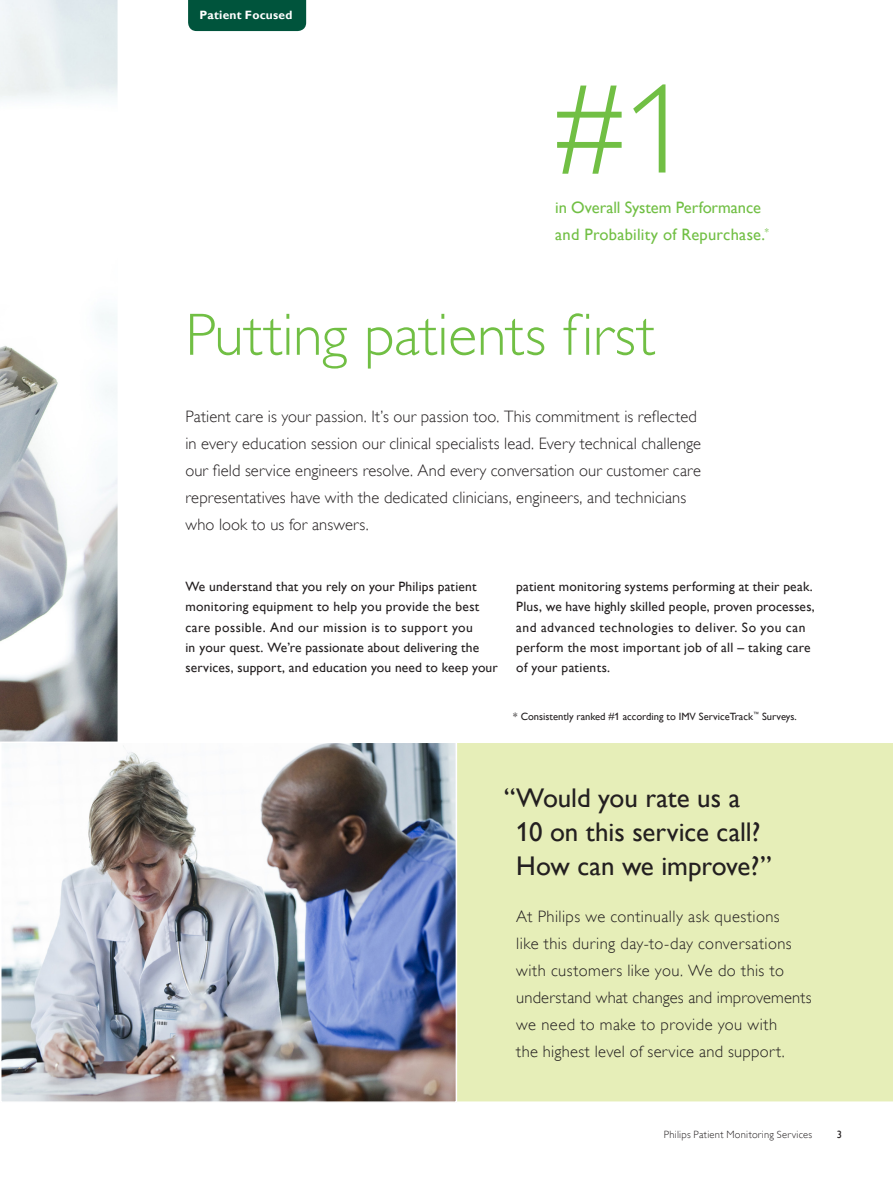
<style>
.page{position:relative;width:893px;height:1188px;background:#fff}
.page>*{position:absolute;margin:0;border:0;box-sizing:border-box;transform-origin:0 0}
._2_4_Main_heading_4{font:127.5px "Gill Sans Alt One WGL Light";color:#71bf44}
._2_2_Main_heading_2{font:60px "Gill Sans Alt One WGL Light";letter-spacing:-.005em;color:#71bf44}
._5_3_Text_block_main{font:27px/33.8px "Gill Sans Alt One WGL";letter-spacing:-.005em;color:#231f20}
._5_1_Introduction_te{font:16.5px/27px "Gill Sans Alt One WGL Light";letter-spacing:.01em;color:#231f20}
._5_1_Introduction_te-2{font:16.5px/27px "Gill Sans Alt One WGL";letter-spacing:.005em;color:#71bf44}
._1_1_Body_Text{font:13.5px/20.2px "Gill Sans Alt One WGL";letter-spacing:.02em;color:#231f20}
._4_1_Caption_heading{font:700 12px "Gill Sans Alt One WGL";letter-spacing:.015em;color:#fff}
._7_4_Bodytext_back_p{font:10.5px "Gill Sans Alt One WGL";color:#231f20}
.t1{font:10.5px "Gill Sans Alt One WGL Light";letter-spacing:.025em;color:#231f20}
</style>
<div class="page">
<div style="left:457px;top:743px;width:436px;height:359px;background:#e6eeb8"></div>
<svg style="left:0;top:0;width:118px;height:742px"></svg>
<div style="left:188px;top:0;width:118px;height:31px;background:#00543c"></div>
<img style="left:3px;top:745px;width:451px;height:355px">
<div style="left:0;top:742px;width:457px;height:361px;border:2px solid #fff"></div>
<p class="_4_1_Caption_heading" style="left:200px;top:7px;width:94px">Patient Focused</p>
<p class="_2_4_Main_heading_4" style="left:547px;top:46px;width:145px">#1</p>
<p class="_5_1_Introduction_te-2" style="left:555px;top:194px;width:215px">in Overall System Performance and Probability of Repurchase.<sup>*</sup></p>
<p class="_2_2_Main_heading_2" style="left:185px;top:295px;width:471px">Putting patients first</p>
<p class="_5_1_Introduction_te" style="left:185px;top:403px;width:517px">Patient care is your passion. It’s our passion too. This commitment is reflected in every education session our clinical specialists lead. Every technical challenge our field service engineers resolve. And every conversation our customer care representatives have with the dedicated clinicians, engineers, and technicians who look to us for answers.</p>
<p class="_1_1_Body_Text" style="left:185px;top:576px;width:314px">We understand that you rely on your Philips patient monitoring equipment to help you provide the best care possible. And our mission is to support you<br>in your quest. We’re passionate about delivering the services, support, and education you need to keep your</p>
<p class="_1_1_Body_Text" style="left:516px;top:576px;width:300px">patient monitoring systems performing at their peak.<br>Plus, we have highly skilled people, proven processes, and advanced technologies to deliver. So you can perform the most important job of all – taking care of your patients.</p>
<p class="_7_4_Bodytext_back_p" style="left:513px;top:709px;width:285px">* Consistently ranked #1 according to IMV ServiceTrack<sup>™</sup> Surveys.</p>
<p class="_5_3_Text_block_main" style="left:516px;top:781px;width:257px;text-indent:-12px">“Would you rate us a<br>10 on this service call?<br>How can we improve?”</p>
<p class="_5_1_Introduction_te" style="left:516px;top:903px;width:297px">At Philips we continually ask questions<br>like this during day-to-day conversations with customers like you. We do this to understand what changes and improvements we need to make to provide you with<br>the highest level of service and support.</p>
<p class="t1" style="left:664px;top:1127px;width:150px">Philips Patient Monitoring Services</p>
<p class="_7_4_Bodytext_back_p" style="left:837px;top:1127px;width:7px">3</p>
</div>
